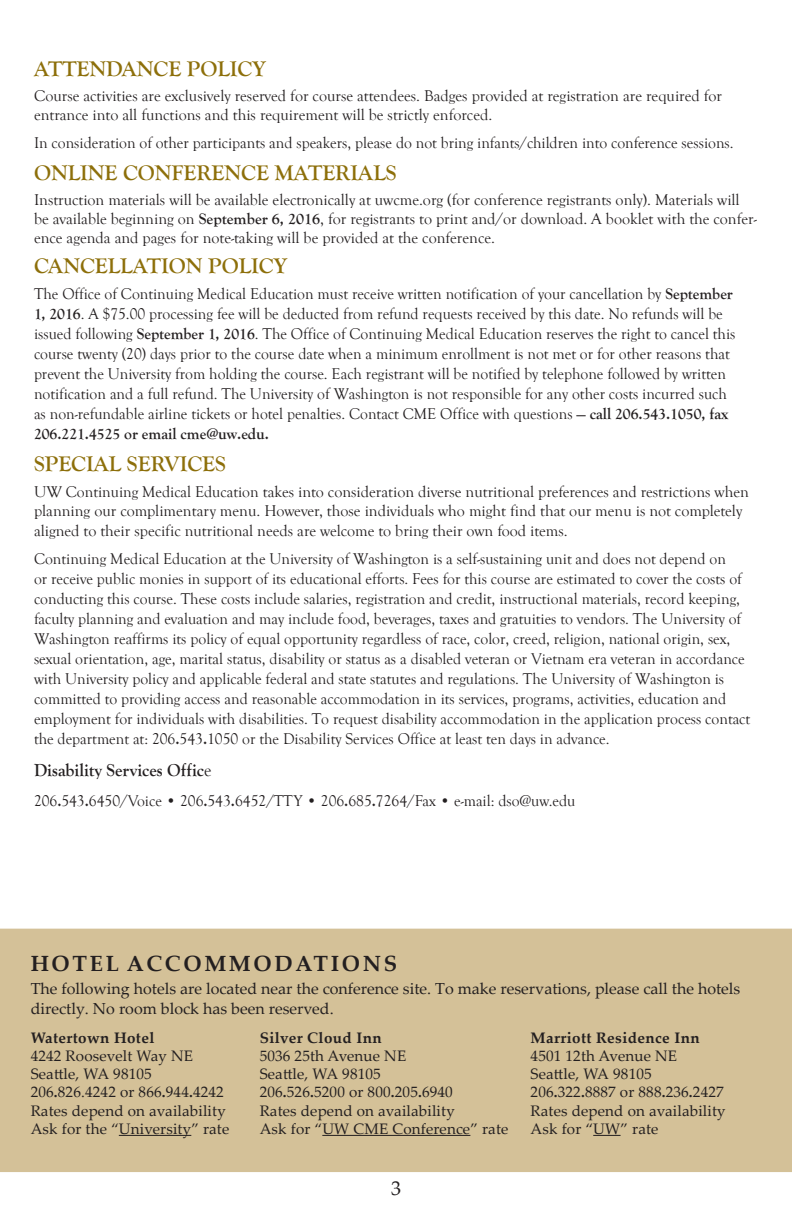
<style>
.page{position:relative;width:792px;height:1224px;background:#fff}
.page>*{position:absolute;margin:0;border:0;box-sizing:border-box;transform-origin:0 0}
.basicHead{font:700 22px "Goudy Old Style T";color:#8d6f0a}
.t1{font:700 22px "Palatino Linotype";letter-spacing:.12em;color:#231f20}
.t2{font:20px "Palatino Linotype";color:#231f20}
.Body_Copy{font:700 18px "Goudy Old Style T";color:#231f20}
.Body_Copy-2{font:16px/20px "Goudy Old Style T";color:#231f20}
.basicList{font:16px/19.2px "Goudy Old Style T";color:#231f20}
.t3{font:16px/19.2px "Palatino Linotype";color:#231f20}
.basicHead-2{font:16px "Goudy Old Style T";color:#231f20}
.t4{font:15.2px/18.2px "Palatino Linotype";letter-spacing:.01em;color:#231f20}
.t5{font:700 15.2px "Palatino Linotype";letter-spacing:.025em;color:#231f20}
.s1{font-weight:700}
.s2{font-weight:400}
</style>
<div class="page">
<div style="left:0;top:929px;width:792px;height:243px;background:#d4c198"></div>
<p class="basicHead" style="left:34px;top:56px;width:233px">ATTENDANCE POLICY</p>
<p class="basicList" style="left:34px;top:86px;width:690px">Course activities are exclusively reserved for course attendees. Badges provided at registration are required for entrance into all functions and this requirement will be strictly enforced.</p>
<p class="basicHead-2" style="left:34px;top:134px;width:701px">In consideration of other participants and speakers, please do not bring infants/children into conference sessions.</p>
<p class="basicHead" style="left:34px;top:160px;width:364px">ONLINE CONFERENCE MATERIALS</p>
<p class="Body_Copy-2" style="left:34px;top:190px;width:724px;line-height:19.2px">Instruction materials will be available electronically at uwcme.org (for conference registrants only). Materials will be available beginning on <span class="s1">September 6, 2016</span>, for registrants to print and/or download. A booklet with the confer&shy;ence agenda and pages for note-taking will be provided at the conference.</p>
<p class="basicHead" style="left:34px;top:254px;width:255px">CANCELLATION POLICY</p>
<p class="Body_Copy-2" style="left:34px;top:284px;width:703px">The Office of Continuing Medical Education must receive written notification of your cancellation by <span class="s1">September 1, 2016</span>. A $75.00 processing fee will be deducted from refund requests received by this date. No refunds will be issued following <span class="s1">September 1, 2016</span>. The Office of Continuing Medical Education reserves the right to cancel this course twenty (20) days prior to the course date when a minimum enrollment is not met or for other reasons that prevent the University from holding the course. Each registrant will be notified by telephone followed by written notification and a full refund. The University of Washington is not responsible for any other costs incurred such as non-refundable airline tickets or hotel penalties. Contact CME Office with questions — <span class="s1">call 206.543.1050, fax 206.221.4525 or email cme@uw.edu.</span></p>
<p class="basicHead" style="left:34px;top:452px;width:194px">SPECIAL SERVICES</p>
<p class="basicList" style="left:34px;top:483px;width:716px">UW Continuing Medical Education takes into consideration diverse nutritional preferences and restrictions when planning our complimentary menu. However, those individuals who might find that our menu is not completely aligned to their specific nutritional needs are welcome to bring their own food items.</p>
<p class="Body_Copy-2" style="left:34px;top:549px;width:718px">Continuing Medical Education at the University of Washington is a self-sustaining unit and does not depend on<br>or receive public monies in support of its educational efforts. Fees for this course are estimated to cover the costs of conducting this course. These costs include salaries, registration and credit, instructional materials, record keeping, faculty planning and evaluation and may include food, beverages, taxes and gratuities to vendors. The University of Washington reaffirms its policy of equal opportunity regardless of race, color, creed, religion, national origin, sex, sexual orientation, age, marital status, disability or status as a disabled veteran or Vietnam era veteran in accordance with University policy and applicable federal and state statutes and regulations. The University of Washington is committed to providing access and reasonable accommodation in its services, programs, activities, education and employment for individuals with disabilities. To request disability accommodation in the application process contact the department at: 206<span class="s1">.</span>543<span class="s1">.</span>1050 or the Disability Services Office at least ten days in advance.</p>
<p class="Body_Copy" style="left:34px;top:760px;width:179px">Disability Services Offic<span class="s2">e</span></p>
<p class="Body_Copy-2" style="left:34px;top:791px;width:543px">206<span class="s1">.</span>543<span class="s1">.</span>6450/Voice • 206<span class="s1">.</span>543<span class="s1">.</span>6452/TTY • 206<span class="s1">.</span>685<span class="s1">.</span>7264/Fax • e-mail: dso@uw.edu</p>
<p class="t1" style="left:31px;top:948px;width:368px">HOTEL ACCOMMODATIONS</p>
<p class="t3" style="left:31px;top:979px;width:711px">The following hotels are located near the conference site. To make reservations, please call the hotels directly. No room block has been reserved.</p>
<p class="t5" style="left:31px;top:1027px;width:125px">Watertown Hotel</p>
<p class="t4" style="left:31px;top:1046px;width:164px">4242 Roosevelt Way NE</p>
<p class="t4" style="left:31px;top:1064px;width:123px">Seattle, WA 98105</p>
<p class="t4" style="left:31px;top:1083px;width:195px">206<span class="s1">.</span>826.4242 or 866<span class="s1">.</span>944<span class="s1">.</span>4242</p>
<p class="t4" style="left:31px;top:1101px;width:200px">Rates depend on availability<br>Ask for the “University” rate</p>
<p class="t5" style="left:260px;top:1027px;width:123px">Silver Cloud Inn</p>
<p class="t4" style="left:260px;top:1046px;width:148px">5036 25th Avenue NE</p>
<p class="t4" style="left:260px;top:1064px;width:123px">Seattle, WA 98105</p>
<p class="t4" style="left:260px;top:1083px;width:195px">206<span class="s1">.</span>526<span class="s1">.</span>5200 or 800<span class="s1">.</span>205<span class="s1">.</span>6940</p>
<p class="t4" style="left:260px;top:1101px;width:197px">Rates depend on availability</p>
<p class="t4" style="left:260px;top:1119px;width:250px">Ask for “UW CME Conference” rate</p>
<p class="t5" style="left:531px;top:1027px;width:171px">Marriott Residence Inn</p>
<p class="t4" style="left:531px;top:1046px;width:148px">4501 12th Avenue NE</p>
<p class="t4" style="left:531px;top:1064px;width:123px">Seattle, WA 98105</p>
<p class="t4" style="left:531px;top:1083px;width:195px">206<span class="s1">.</span>322<span class="s1">.</span>8887 or 888<span class="s1">.</span>236<span class="s1">.</span>2427</p>
<p class="t4" style="left:531px;top:1101px;width:197px">Rates depend on availability</p>
<p class="t4" style="left:531px;top:1119px;width:129px">Ask for “UW” rate</p>
<p class="t2" style="left:391px;top:1174px;width:11px">3</p>
</div>
